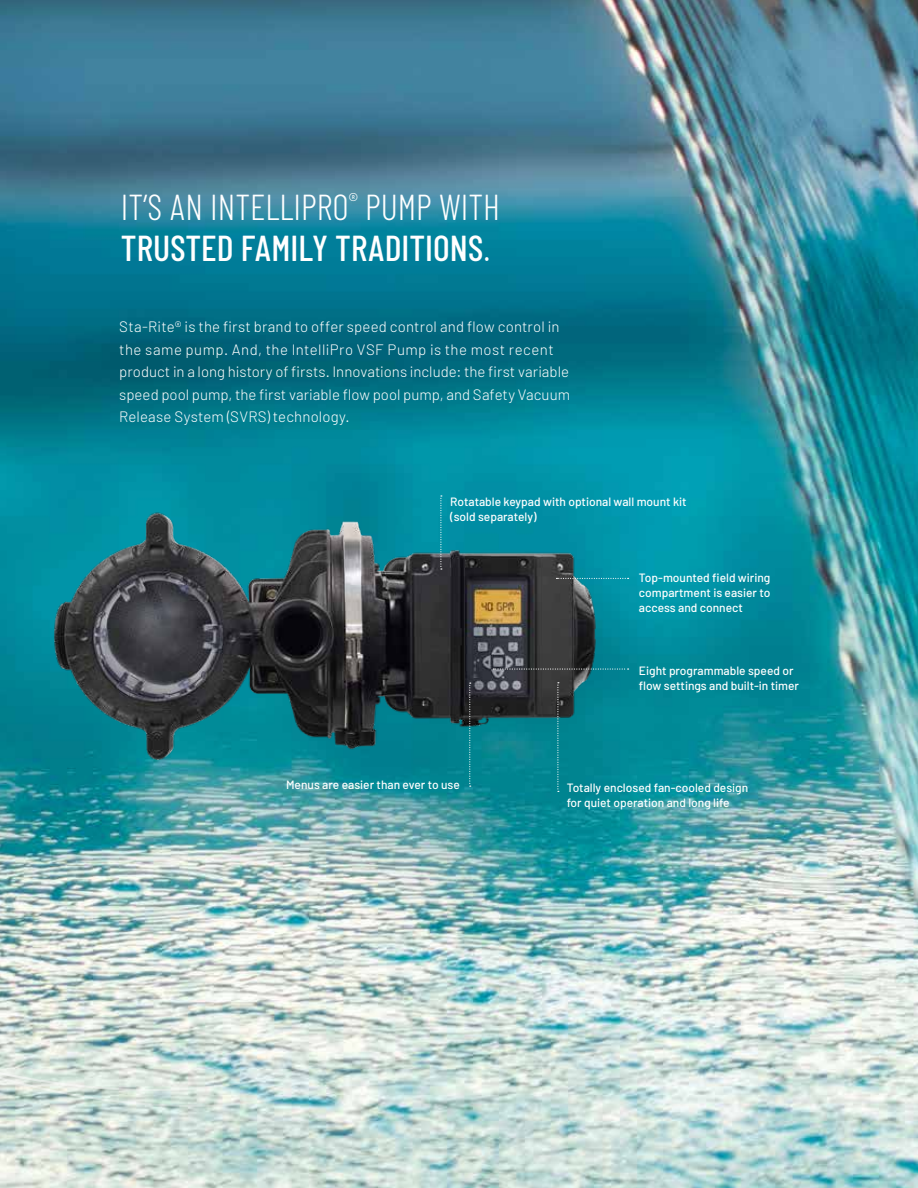
<style>
.page{position:relative;width:918px;height:1188px;background:#fff}
.page>*{position:absolute;margin:0;border:0;box-sizing:border-box;transform-origin:0 0}
.t1{font:300 36px/40.5px "Barlow Condensed";color:#fff}
.t2{font:300 15px/22.5px "Barlow";letter-spacing:.005em;color:#fff}
.t3{font:500 12px/15px "Barlow";color:#fff}
.s1{font-weight:500}
</style>
<div class="page">
<img style="left:0;top:0;width:918px;height:1188px">
<img style="left:0;top:466px;width:636px;height:391px">
<svg style="left:493px;top:668px;width:136px;height:2px"></svg>
<svg style="left:556px;top:578px;width:73px;height:1px"></svg>
<svg style="left:469px;top:683px;width:2px;height:104px"></svg>
<svg style="left:440px;top:495px;width:2px;height:75px"></svg>
<svg style="left:557px;top:682px;width:2px;height:110px"></svg>
<svg style="left:0;top:915px;width:437px;height:243px;background:#c9d9d4"></svg>
<h1 class="t1" style="left:121px;top:186px;width:381px">IT’S AN INTELLIPRO<sup>®</sup> PUMP WITH<br><span class="s1">TRUSTED FAMILY TRADITIONS</span>.</h1>
<p class="t2" style="left:119px;top:315px;width:452px">Sta-Rite® is the first brand to offer speed control and flow control in the same pump. And, the IntelliPro VSF Pump is the most recent product in a long history of firsts. Innovations include: the first variable speed pool pump, the first variable flow pool pump, and Safety Vacuum Release System (SVRS) technology.</p>
<p class="t3" style="left:450px;top:494px;width:238px">Rotatable keypad with optional wall mount kit (sold separately)</p>
<p class="t3" style="left:639px;top:570px;width:133px;text-align:justify">Top-mounted field wiring compartment is easier to access and connect</p>
<p class="t3" style="left:286px;top:777px;width:175px">Menus are easier than ever to use</p>
<p class="t3" style="left:639px;top:663px;width:162px">Eight programmable speed or flow settings and built-in timer</p>
<p class="t3" style="left:567px;top:780px;width:183px">Totally enclosed fan-cooled design for quiet operation and long life</p>
</div>
